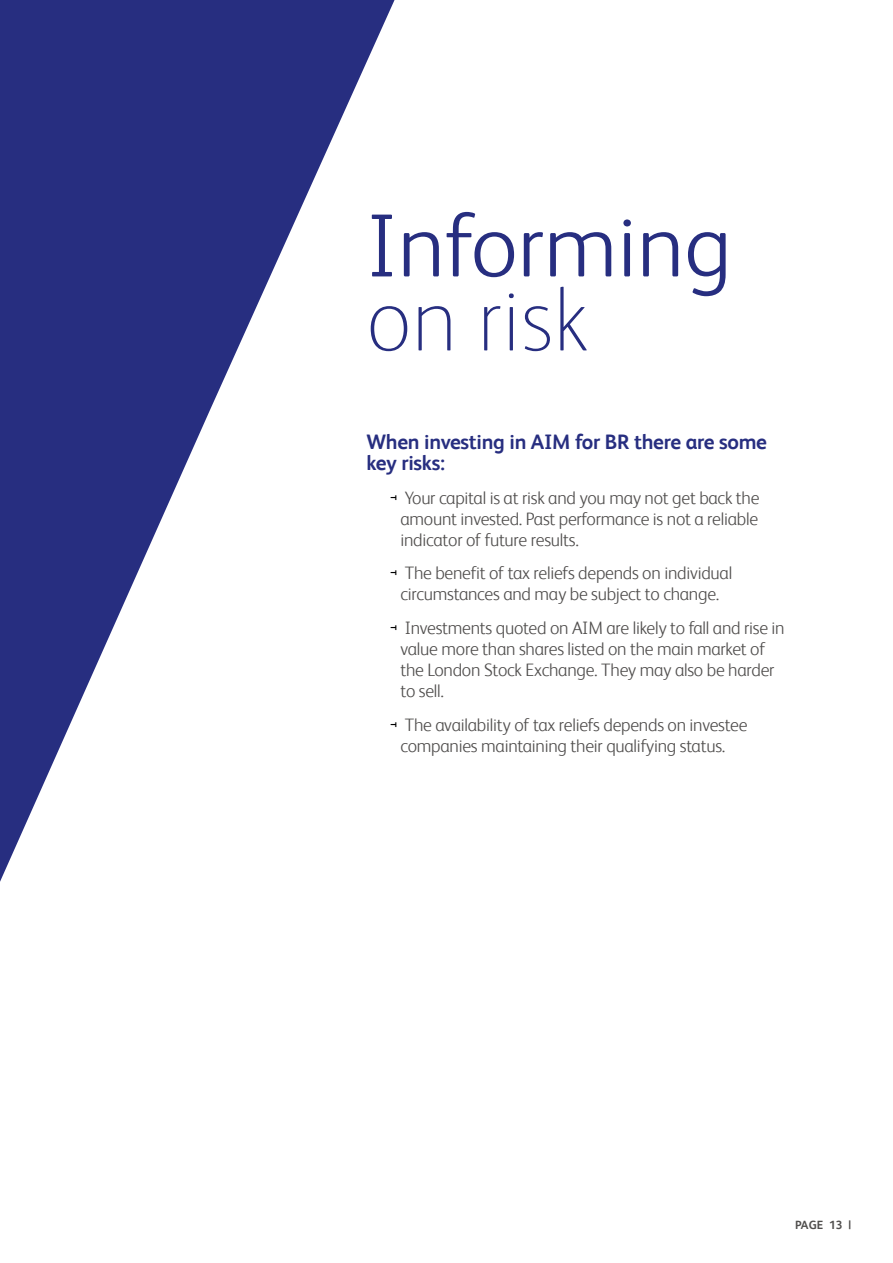
<style>
.page{position:relative;width:893px;height:1263px;background:#fff}
.page>*{position:absolute;margin:0;border:0;box-sizing:border-box;transform-origin:0 0}
.t1{font:300 90px "FS Albert";color:#272e80}
.t2{font:100 90px "FS Albert";color:#272e80}
.t3{font:700 21px/21px "FS Albert";letter-spacing:-.015em;color:#272e80}
.t4{font:300 18px/21px "FS Albert";letter-spacing:-.015em;color:#504e4d}
.t5{font:700 12px "FS Albert";color:#504e4d}
</style>
<div class="page">
<svg style="left:0;top:0;width:395px;height:882px"></svg>
<svg style="left:391px;top:495px;width:4px;height:5px"></svg>
<svg style="left:391px;top:570px;width:4px;height:5px"></svg>
<svg style="left:391px;top:625px;width:4px;height:5px"></svg>
<svg style="left:391px;top:722px;width:4px;height:5px"></svg>
<h1 class="t1" style="left:366px;top:194px;width:367px">Informing</h1>
<h1 class="t2" style="left:366px;top:269px;width:224px">on risk</h1>
<p class="t3" style="left:366px;top:431px;width:402px">When investing in AIM for BR there are some key risks:</p>
<p class="t4" style="left:400px;top:487px;width:361px;text-align:justify">Your capital is at risk and you may not get back the amount invested. Past performance is not a reliable indicator of future results.</p>
<p class="t4" style="left:400px;top:562px;width:333px">The benefit of tax reliefs depends on individual circumstances and may be subject to change.</p>
<p class="t4" style="left:400px;top:617px;width:386px">Investments quoted on AIM are likely to fall and rise in value more than shares listed on the main market of the London Stock Exchange. They may also be harder to sell.</p>
<p class="t4" style="left:400px;top:714px;width:349px">The availability of tax reliefs depends on investee companies maintaining their qualifying status.</p>
<p class="t5" style="left:795px;top:1218px;width:57px">PAGE 13 |</p>
</div>
